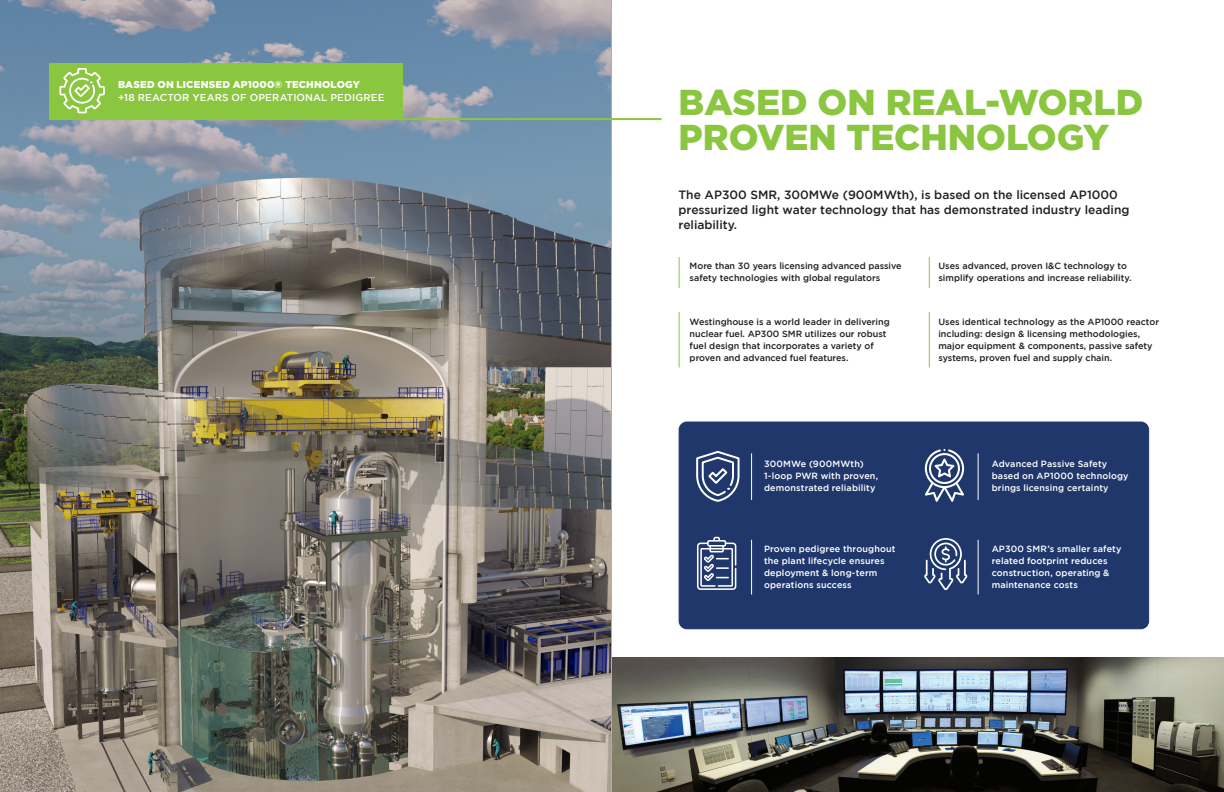
<style>
.page{position:relative;width:1224px;height:792px;background:#fff}
.page>*{position:absolute;margin:0;border:0;box-sizing:border-box;transform-origin:0 0}
._104_Number_DBlue_sm{font:900 36px/35px "Gotham";color:#8bc640}
._10_Subtitles_Blue{font:500 12px/15px "Gotham";color:#231f20}
._12_Small_Header_DBl{font:500 10px/13px "Gotham";letter-spacing:.015em;color:#fff}
._10_Subtitles_Blue-2{font:500 9px/12px "Gotham";color:#231f20}
._9_White_Bold{font:500 9px/12px "Gotham";letter-spacing:.015em;color:#fff}
.s1{font-weight:900}
</style>
<div class="page">
<div style="left:679px;top:422px;width:470px;height:207px;background:#1f376b;border-radius:8px"></div>
<div style="left:679px;top:422px;width:470px;height:207px;border:1px solid #1f376b;border-radius:8px"></div>
<img style="left:0;top:0;width:612px;height:792px">
<svg style="left:924px;top:538px;width:43px;height:52px"></svg>
<svg style="left:697px;top:537px;width:39px;height:53px"></svg>
<svg style="left:696px;top:451px;width:44px;height:51px"></svg>
<img style="left:612px;top:658px;width:612px;height:134px">
<hr style="left:50px;top:118px;width:612px;height:2px;background:#8bc640">
<div style="left:50px;top:63px;width:353px;height:57px;background:#8bc640"></div>
<hr style="left:679px;top:257px;width:1px;height:31px;background:#8bc640">
<hr style="left:929px;top:257px;width:1px;height:31px;background:#8bc640">
<hr style="left:679px;top:312px;width:1px;height:56px;background:#8bc640">
<hr style="left:929px;top:312px;width:1px;height:56px;background:#8bc640">
<svg style="left:59px;top:68px;width:46px;height:45px"></svg>
<hr style="left:751px;top:453px;width:1px;height:47px;background:#fff">
<hr style="left:978px;top:453px;width:1px;height:47px;background:#fff">
<hr style="left:751px;top:540px;width:1px;height:54px;background:#fff">
<hr style="left:978px;top:540px;width:1px;height:54px;background:#fff">
<svg style="left:925px;top:449px;width:39px;height:53px"></svg>
<p class="_12_Small_Header_DBl" style="left:118px;top:77px;width:268px"><span class="s1">BASED ON LICENSED AP1000® TECHNOLOGY<br></span>+18 REACTOR YEARS OF OPERATIONAL PEDIGREE</p>
<p class="_104_Number_DBlue_sm" style="left:679px;top:84px;width:466px">BASED ON REAL-WORLD<br>PROVEN TECHNOLOGY</p>
<p class="_10_Subtitles_Blue" style="left:679px;top:187px;width:452px">The AP300 SMR, 300MWe (900MWth), is based on the licensed AP1000 pressurized light water technology that has demonstrated industry leading reliability.</p>
<p class="_10_Subtitles_Blue-2" style="left:690px;top:259px;width:214px">More than 30 years licensing advanced passive safety technologies with global regulators</p>
<p class="_10_Subtitles_Blue-2" style="left:938px;top:259px;width:194px">Uses advanced, proven I&amp;C technology to simplify operations and increase reliability.</p>
<p class="_10_Subtitles_Blue-2" style="left:690px;top:316px;width:202px">Westinghouse is a world leader in delivering nuclear fuel. AP300 SMR utilizes our robust fuel design that incorporates a variety of proven and advanced fuel features.</p>
<p class="_10_Subtitles_Blue-2" style="left:938px;top:316px;width:222px">Uses identical technology as the AP1000 reactor including: design &amp; licensing methodologies, major equipment &amp; components, passive safety systems, proven fuel and supply chain.</p>
<p class="_9_White_Bold" style="left:764px;top:458px;width:116px">300MWe (900MWth)<br>1-loop PWR with proven, demonstrated reliability</p>
<p class="_9_White_Bold" style="left:992px;top:458px;width:138px">Advanced Passive Safety based on AP1000 technology brings licensing certainty</p>
<p class="_9_White_Bold" style="left:764px;top:543px;width:133px">Proven pedigree throughout the plant lifecycle ensures deployment &amp; long-term operations success</p>
<p class="_9_White_Bold" style="left:992px;top:543px;width:131px">AP300 SMR’s smaller safety related footprint reduces construction, operating &amp; maintenance costs</p>
</div>
